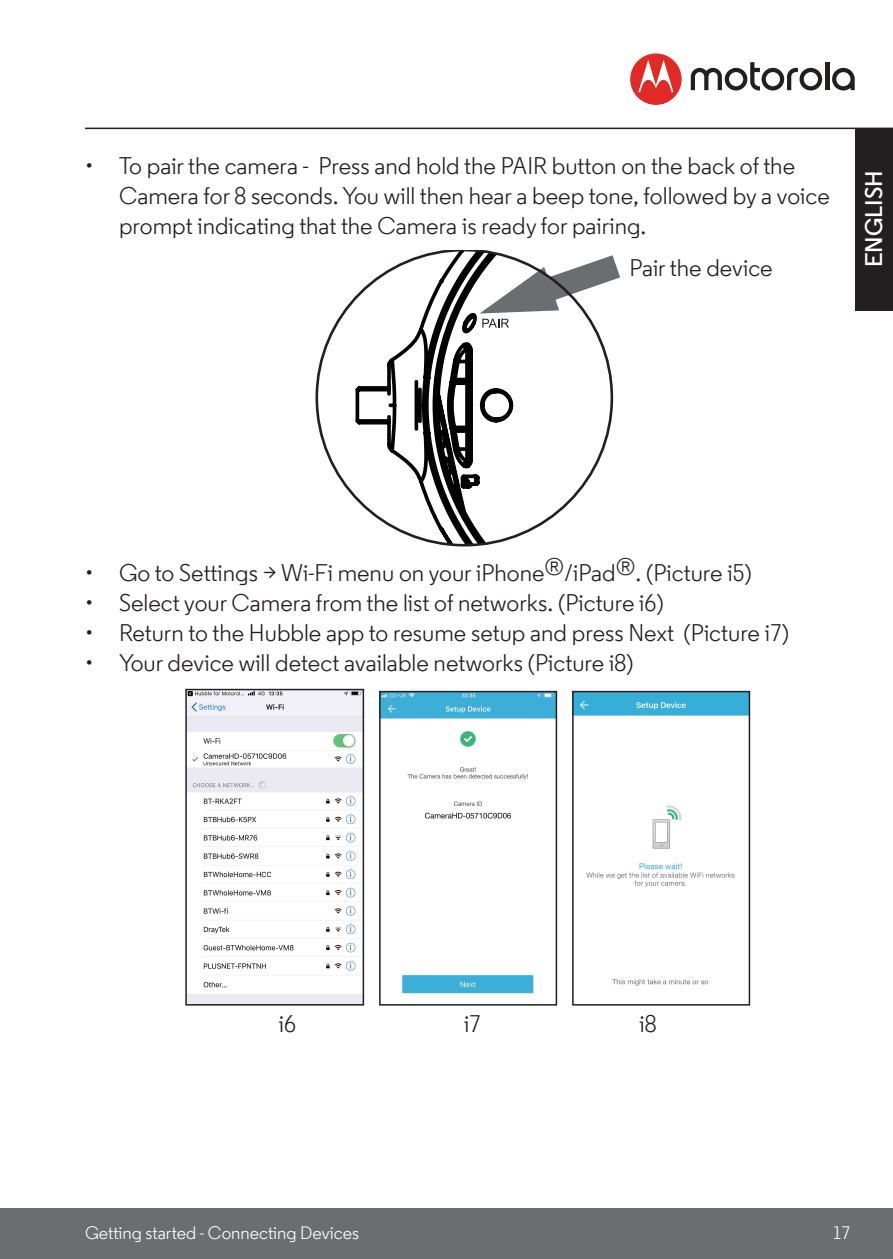
<style>
.page{position:relative;width:893px;height:1259px;background:#fff}
.page>*{position:absolute;margin:0;border:0;box-sizing:border-box;transform-origin:0 0}
.t1{font:24px/30px "Moto Sans";color:#231f20}
.t2{font:600 24px "Moto Sans";color:#fff}
.t3{font:18px "Moto Sans";color:#fff}
</style>
<div class="page">
<div style="left:0;top:1208px;width:893px;height:51px;background:#6c6d70"></div>
<hr style="left:85px;top:128px;width:808px;height:1px;background:#231f20">
<div style="left:855px;top:128px;width:38px;height:182px;background:#231f20"></div>
<div style="left:630px;top:53px;width:52px;height:52px;background:#e02a26;border-radius:50%"></div>
<svg style="left:638px;top:60px;width:35px;height:32px"></svg>
<svg style="left:832px;top:68px;width:23px;height:22px"></svg>
<hr style="left:825px;top:62px;width:4px;height:28px;background:#221f1f">
<svg style="left:691px;top:62px;width:131px;height:28px"></svg>
<svg style="left:612px;top:255px;width:8px;height:26px"></svg>
<svg style="left:354px;top:250px;width:258px;height:295px"></svg>
<img style="left:188px;top:692px;width:173px;height:310px">
<div style="left:185px;top:689px;width:179px;height:316px;border:2px solid #231f20"></div>
<img style="left:382px;top:694px;width:172px;height:300px">
<div style="left:379px;top:691px;width:178px;height:314px;border:2px solid #231f20"></div>
<img style="left:575px;top:694px;width:172px;height:292px">
<div style="left:572px;top:691px;width:178px;height:314px;border:2px solid #231f20"></div>
<p class="t1" style="left:119px;top:152px;width:712px;text-indent:-34px">• To pair the camera - Press and hold the PAIR button on the back of the<br>Camera for 8 seconds. You will then hear a beep tone, followed by a voice prompt indicating that the Camera is ready for pairing.</p>
<p class="t1" style="left:629px;top:255px;width:145px">Pair the device</p>
<p class="t2" style="left:864px;top:267px;width:98px;rotate:-90deg">ENGLISH</p>
<p class="t1" style="left:85px;top:559px;width:668px">• Go to Settings &gt; Wi-Fi menu on your iPhone®/iPad®. (Picture i5)</p>
<p class="t1" style="left:85px;top:589px;width:580px">• Select your Camera from the list of networks. (Picture i6)</p>
<p class="t1" style="left:85px;top:619px;width:706px">• Return to the Hubble app to resume setup and press Next (Picture i7)</p>
<p class="t1" style="left:85px;top:649px;width:550px">• Your device will detect available networks (Picture i8)</p>
<p class="t1" style="left:279px;top:1011px;width:19px">i6</p>
<p class="t1" style="left:464px;top:1011px;width:19px">i7</p>
<p class="t1" style="left:639px;top:1011px;width:19px">i8</p>
<p class="t3" style="left:85px;top:1225px;width:275px">Getting started - Connecting Devices</p>
<p class="t3" style="left:833px;top:1226px;width:19px">17</p>
</div>
